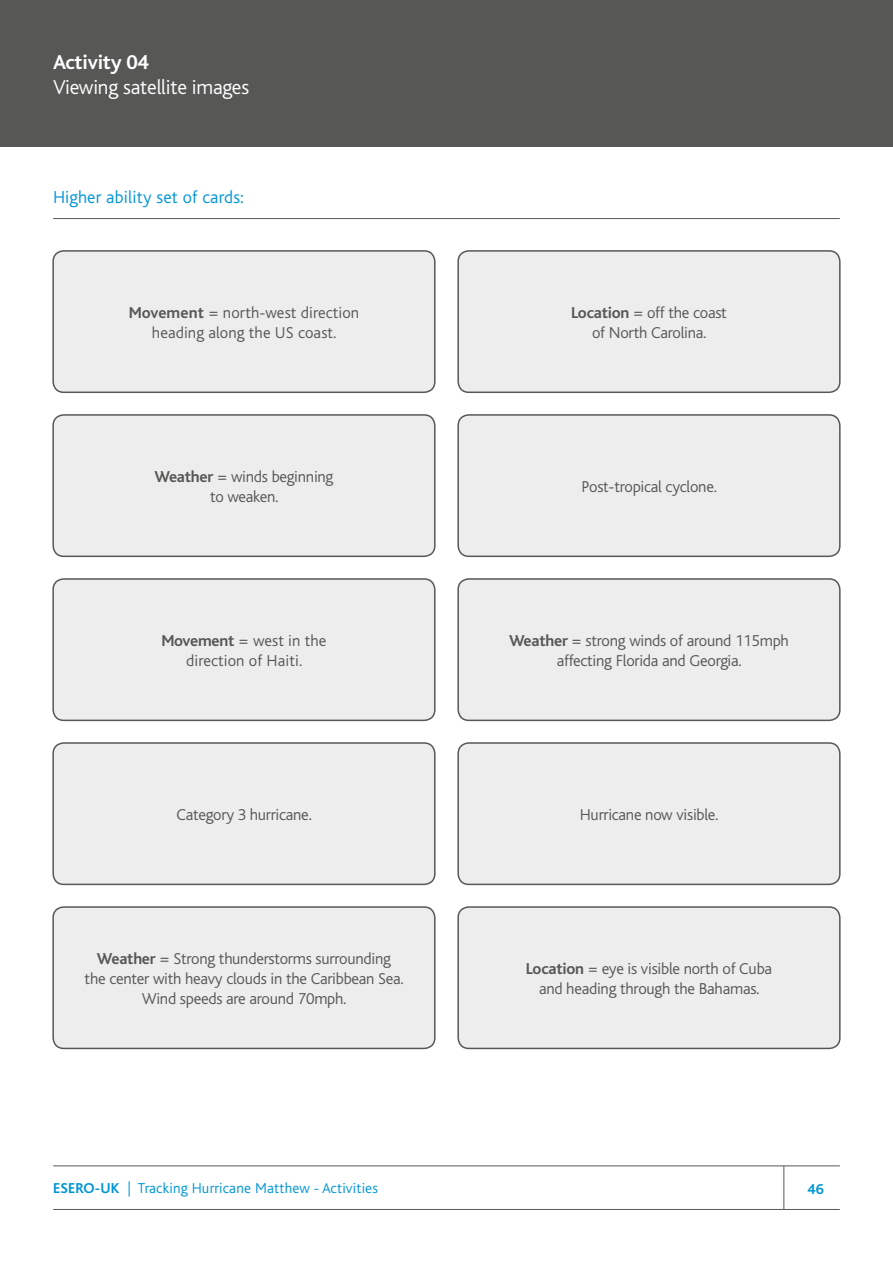
<style>
.page{position:relative;width:893px;height:1263px;background:#fff}
.page>*{position:absolute;margin:0;border:0;box-sizing:border-box;transform-origin:0 0}
.t1{font:300 21px "Bliss";letter-spacing:-.01em;color:#fff}
.t2{font:700 21px "Bliss";letter-spacing:-.01em;color:#fff}
.t3{font:300 18px "Bliss";letter-spacing:.01em;color:#0095d6}
.t4{font:300 16.5px/19.8px "Bliss";letter-spacing:-.015em;color:#575756;text-align:center}
.t5{font:300 16.5px/19.8px "Bliss";letter-spacing:.005em;color:#575756;text-align:center}
.t6{font:300 15px "Bliss";letter-spacing:.01em;color:#0095d6}
.t7{font:700 15px "Bliss";color:#0095d6}
.s1{font-weight:700}
</style>
<div class="page">
<hr style="left:53px;top:1165px;width:787px;height:1px;background:#575756">
<hr style="left:53px;top:1209px;width:787px;height:1px;background:#575756">
<hr style="left:783px;top:1166px;width:1px;height:43px;background:#575756">
<hr style="left:53px;top:218px;width:787px;height:1px;background:#575756">
<div style="left:0;top:0;width:893px;height:147px;background:#575756"></div>
<div style="left:53px;top:251px;width:382px;height:141px;background:#ededed;border-radius:11px"></div>
<div style="left:52px;top:250px;width:384px;height:143px;border:2px solid #575756;border-radius:11px"></div>
<div style="left:53px;top:579px;width:382px;height:141px;background:#ededed;border-radius:11px"></div>
<div style="left:52px;top:578px;width:384px;height:143px;border:2px solid #575756;border-radius:11px"></div>
<div style="left:53px;top:415px;width:382px;height:141px;background:#ededed;border-radius:11px"></div>
<div style="left:52px;top:414px;width:384px;height:143px;border:2px solid #575756;border-radius:11px"></div>
<div style="left:53px;top:907px;width:382px;height:141px;background:#ededed;border-radius:11px"></div>
<div style="left:52px;top:906px;width:384px;height:143px;border:2px solid #575756;border-radius:11px"></div>
<div style="left:53px;top:743px;width:382px;height:141px;background:#ededed;border-radius:11px"></div>
<div style="left:52px;top:742px;width:384px;height:143px;border:2px solid #575756;border-radius:11px"></div>
<div style="left:458px;top:251px;width:382px;height:141px;background:#ededed;border-radius:11px"></div>
<div style="left:457px;top:250px;width:384px;height:143px;border:2px solid #575756;border-radius:11px"></div>
<div style="left:458px;top:579px;width:382px;height:141px;background:#ededed;border-radius:11px"></div>
<div style="left:457px;top:578px;width:384px;height:143px;border:2px solid #575756;border-radius:11px"></div>
<div style="left:458px;top:415px;width:382px;height:141px;background:#ededed;border-radius:11px"></div>
<div style="left:457px;top:414px;width:384px;height:143px;border:2px solid #575756;border-radius:11px"></div>
<div style="left:458px;top:907px;width:382px;height:141px;background:#ededed;border-radius:11px"></div>
<div style="left:457px;top:906px;width:384px;height:143px;border:2px solid #575756;border-radius:11px"></div>
<div style="left:458px;top:743px;width:382px;height:141px;background:#ededed;border-radius:11px"></div>
<div style="left:457px;top:742px;width:384px;height:143px;border:2px solid #575756;border-radius:11px"></div>
<p class="t2" style="left:53px;top:51px;width:97px">Activity 04</p>
<p class="t1" style="left:53px;top:76px;width:198px">Viewing satellite images</p>
<p class="t3" style="left:53px;top:188px;width:192px">Higher ability set of cards:</p>
<p class="t5" style="left:129px;top:303px;width:232px"><span class="s1">Movement</span> = north-west direction heading along the US coast.</p>
<p class="t4" style="left:154px;top:467px;width:180px"><span class="s1">Weather</span> = winds beginning to weaken.</p>
<p class="t5" style="left:161px;top:631px;width:167px"><span class="s1">Movement</span> = west in the direction of Haiti.</p>
<p class="t4" style="left:177px;top:805px;width:137px">Category 3 hurricane.</p>
<p class="t4" style="left:571px;top:303px;width:157px"><span class="s1">Location</span> = off the coast of North Carolina.</p>
<p class="t4" style="left:581px;top:477px;width:137px">Post-tropical cyclone.</p>
<p class="t4" style="left:509px;top:631px;width:281px"><span class="s1">Weather</span> = strong winds of around 115mph affecting Florida and Georgia.</p>
<p class="t4" style="left:580px;top:805px;width:140px">Hurricane now visible.</p>
<p class="t4" style="left:85px;top:949px;width:321px"><span class="s1">Weather</span> = Strong thunderstorms surrounding the center with heavy clouds in the Caribbean Sea.<br>Wind speeds are around 70mph.</p>
<p class="t4" style="left:526px;top:959px;width:248px"><span class="s1">Location</span> = eye is visible north of Cuba and heading through the Bahamas.</p>
<p class="t6" style="left:53px;top:1180px;width:326px"><span class="s1">ESERO-UK</span> | Tracking Hurricane Matthew - Activities</p>
<p class="t7" style="left:807px;top:1181px;width:18px">46</p>
</div>
